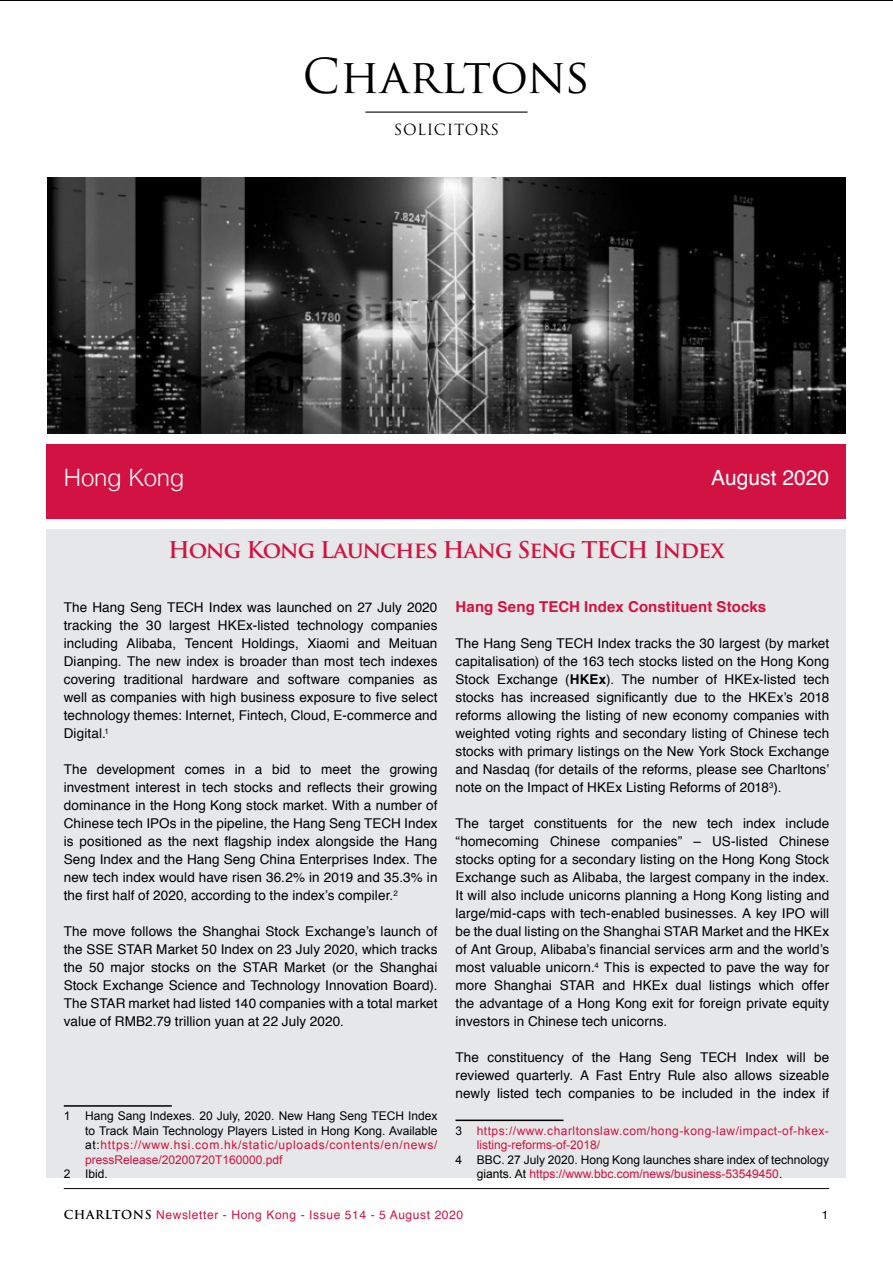
<style>
.page{position:relative;width:893px;height:1263px;background:#fff}
.page>*{position:absolute;margin:0;border:0;box-sizing:border-box;transform-origin:0 0}
.t1{font:46.8px "Trajan Pro";color:#000}
.t2{font:300 24px "Helvetica";letter-spacing:-.015em;color:#fff}
.t3{font:700 22.5px "Trajan Pro";letter-spacing:-.045em;color:#d21242}
.t4{font:21px "Helvetica";color:#fff}
.t5{font:700 15px "Helvetica";letter-spacing:.005em;color:#d21242}
.t6{font:15px "Trajan Pro";letter-spacing:.04em;color:#000}
.t7{font:13.5px/18px "Helvetica";letter-spacing:.01em;color:#000;text-align:justify}
.t8{font:12px/14.4px "Arial";color:#000;text-align:justify}
.t9{font:12px/14.4px "Arial";letter-spacing:.04em;color:#d21242}
.t10{font:12px "Helvetica";letter-spacing:.05em;color:#d21242}
.t11{font:12px "Helvetica";color:#000}
.s1{color:#d21242}
.s2{font-weight:700}
.s3{color:#000}
.s4{font-family:"Trajan Pro";font-weight:700;color:#000}
</style>
<div class="page">
<hr style="left:64px;top:1188px;width:765px;height:1px;background:#000">
<hr style="left:365px;top:112px;width:162px;height:1px;background:#000">
<div style="left:47px;top:444px;width:799px;height:64px;background:#d21242"></div>
<div style="left:47px;top:500px;width:799px;height:19px;background:#d21242"></div>
<div style="left:47px;top:529px;width:799px;height:649px;background:#e6e7e8"></div>
<img style="left:47px;top:177px;width:799px;height:256px">
<hr style="left:64px;top:1105px;width:108px;height:2px;background:#000">
<hr style="left:455px;top:1119px;width:108px;height:2px;background:#000">
<h1 class="t1" style="left:303px;top:47px;width:289px">Charltons</h1>
<p class="t6" style="left:394px;top:120px;width:107px">SOLICITORS</p>
<h2 class="t2" style="left:64px;top:457px;width:122px">Hong Kong</h2>
<h3 class="t4" style="left:711px;top:461px;width:119px">August 2020</h3>
<h3 class="t3" style="left:168px;top:536px;width:558px">Hong Kong Launches Hang Seng TECH Index</h3>
<p class="t7" style="left:64px;top:599px;width:375px">The Hang Seng TECH Index was launched on 27 July 2020 tracking the 30 largest HKEx-listed technology companies including Alibaba, Tencent Holdings, Xiaomi and Meituan Dianping. The new index is broader than most tech indexes covering traditional hardware and software companies as well as companies with high business exposure to five select technology themes: Internet, Fintech, Cloud, E-commerce and Digital.<sup>1</sup></p>
<p class="t7" style="left:64px;top:761px;width:375px">The development comes in a bid to meet the growing investment interest in tech stocks and reflects their growing dominance in the Hong Kong stock market. With a number of Chinese tech IPOs in the pipeline, the Hang Seng TECH Index is positioned as the next flagship index alongside the Hang Seng Index and the Hang Seng China Enterprises Index. The new tech index would have risen 36.2% in 2019 and 35.3% in the first half of 2020, according to the index’s compiler.<sup>2</sup></p>
<p class="t7" style="left:64px;top:923px;width:375px">The move follows the Shanghai Stock Exchange’s launch of the SSE STAR Market 50 Index on 23 July 2020, which tracks the 50 major stocks on the STAR Market (or the Shanghai Stock Exchange Science and Technology Innovation Board).<br>The STAR market had listed 140 companies with a total market value of RMB2.79 trillion yuan at 22 July 2020.</p>
<p class="t8" style="left:85px;top:1109px;width:354px;text-indent:-21px">1 Hang Sang Indexes. 20 July, 2020. New Hang Seng TECH Index to Track Main Technology Players Listed in Hong Kong. Available at:<span class="s1">https://www.hsi.com.hk/static/uploads/contents/en/news/ pressRelease/20200720T160000.pdf</span></p>
<p class="t8" style="left:64px;top:1167px;width:45px">2 Ibid.</p>
<p class="t5" style="left:455px;top:595px;width:312px">Hang Seng TECH Index Constituent Stocks</p>
<p class="t7" style="left:455px;top:635px;width:375px">The Hang Seng TECH Index tracks the 30 largest (by market capitalisation) of the 163 tech stocks listed on the Hong Kong Stock Exchange (<span class="s2">HKEx</span>). The number of HKEx-listed tech stocks has increased significantly due to the HKEx’s 2018 reforms allowing the listing of new economy companies with weighted voting rights and secondary listing of Chinese tech stocks with primary listings on the New York Stock Exchange and Nasdaq (for details of the reforms, please see Charltons’ note on the Impact of HKEx Listing Reforms of 2018<sup>3</sup>).</p>
<p class="t7" style="left:455px;top:815px;width:375px">The target constituents for the new tech index include “homecoming Chinese companies” – US-listed Chinese stocks opting for a secondary listing on the Hong Kong Stock Exchange such as Alibaba, the largest company in the index.<br>It will also include unicorns planning a Hong Kong listing and large/mid-caps with tech-enabled businesses. A key IPO will be the dual listing on the Shanghai STAR Market and the HKEx of Ant Group, Alibaba’s financial services arm and the world’s most valuable unicorn.<sup>4</sup> This is expected to pave the way for more Shanghai STAR and HKEx dual listings which offer the advantage of a Hong Kong exit for foreign private equity investors in Chinese tech unicorns.</p>
<p class="t7" style="left:455px;top:1049px;width:375px">The constituency of the Hang Seng TECH Index will be reviewed quarterly. A Fast Entry Rule also allows sizeable newly listed tech companies to be included in the index if</p>
<p class="t9" style="left:477px;top:1123px;width:354px;text-indent:-21px"><span class="s3">3</span> https://www.charltonslaw.com/hong-kong-law/impact-of-hkex&shy;listing-reforms-of-2018/</p>
<p class="t8" style="left:477px;top:1152px;width:354px;text-indent:-21px">4 BBC. 27 July 2020. Hong Kong launches share index of technology giants. At <span class="s1">https://www.bbc.com/news/business-53549450</span>.</p>
<p class="t10" style="left:64px;top:1206px;width:401px"><span class="s4">CHARLTONS</span> Newsletter - Hong Kong - Issue 514 - 5 August 2020</p>
<p class="t11" style="left:822px;top:1206px;width:8px">1</p>
</div>
